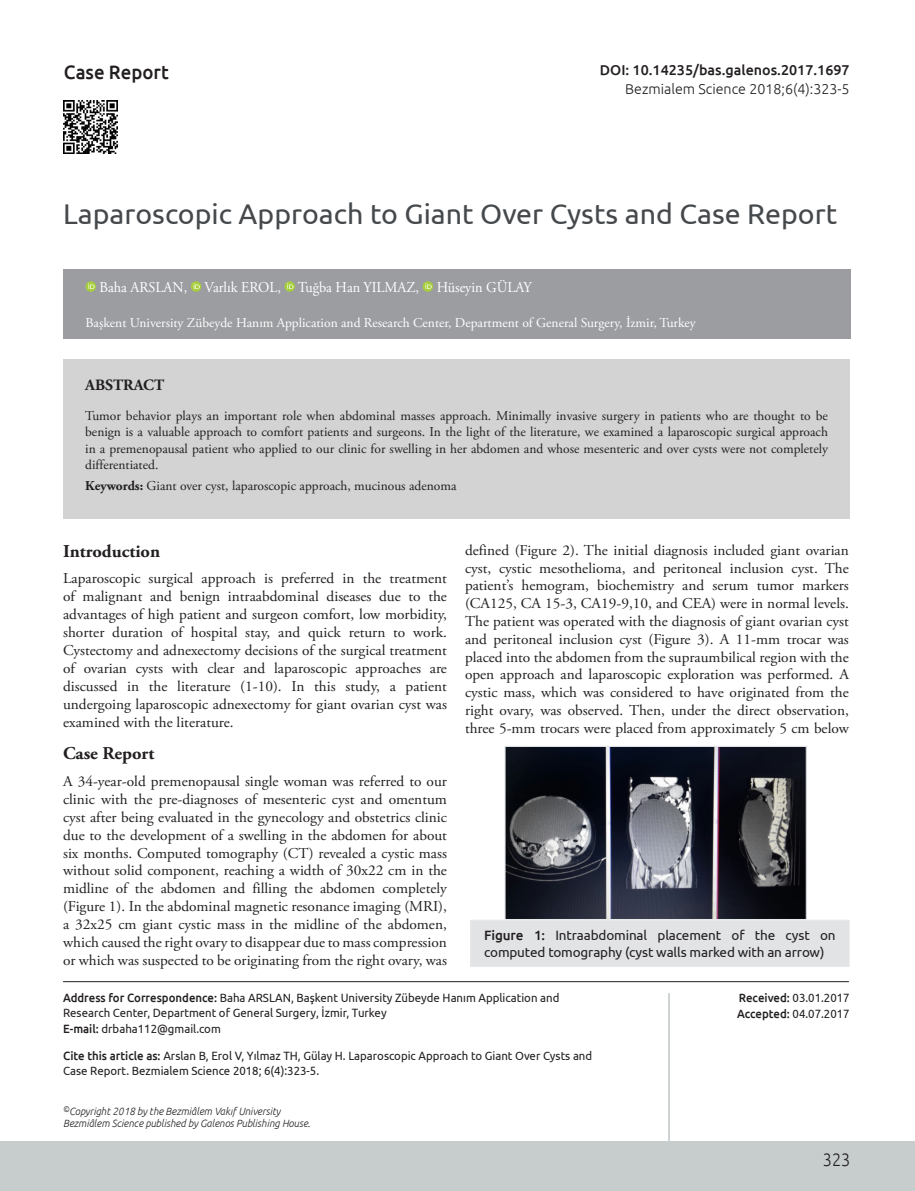
<style>
.page{position:relative;width:915px;height:1191px;background:#fff}
.page>*{position:absolute;margin:0;border:0;box-sizing:border-box;transform-origin:0 0}
.BASLIK{font:28.5px "Ubuntu";color:#45494c}
.t1{font:500 19.5px "Ubuntu";color:#231f20;scale:.95 1}
.YAZI_BASLIK{font:700 18px "Adobe Garamond Pro";color:#231f20}
.t2{font:300 18px "Ubuntu";color:#231f20;scale:.9 1}
.OZET{font:700 15.75px "Adobe Garamond Pro";color:#231f20}
.YAZI{font:15px/17.9px "Adobe Garamond Pro";color:#231f20;text-align:justify}
.YAZARLAR{font:15px "Adobe Garamond Pro";color:#fff;scale:.95 1}
.t3{font:500 14.25px "Ubuntu";color:#231f20}
.t4{font:300 14.25px "Ubuntu";color:#231f20}
.OZET-2{font:13.5px/16.5px "Adobe Garamond Pro";color:#231f20;text-align:justify}
.KURUM{font:13.5px "Adobe Garamond Pro";color:#fff}
.RESİM-ALTI{font:13.5px/16.5px "Ubuntu";letter-spacing:-.01em;color:#231f20}
.t5{font:12px/15px "Ubuntu";color:#231f20;scale:.95 1}
.t6{font:italic 300 10.5px/12px "Ubuntu";color:#231f20;scale:.95 1}
.s1{font-weight:700}
.s2{font-weight:500}
</style>
<div class="page">
<div style="left:0;top:1141px;width:914px;height:50px;background:#c7cccd"></div>
<hr style="left:63px;top:981px;width:785px;height:1px;background:#231f20">
<hr style="left:668px;top:993px;width:1px;height:148px;background:#c7cccd">
<img style="left:64px;top:100px;width:53px;height:54px">
<div style="left:63px;top:359px;width:786px;height:159px;background:#d2d3d2"></div>
<div style="left:63px;top:269px;width:787px;height:70px;background:#9b9da1"></div>
<div style="left:86px;top:281px;width:10px;height:11px;background:#a6ce3b;border-radius:50%"></div>
<svg style="left:88px;top:283px;width:6px;height:6px"></svg>
<div style="left:191px;top:281px;width:10px;height:11px;background:#a6ce3b;border-radius:50%"></div>
<svg style="left:193px;top:283px;width:7px;height:6px"></svg>
<svg style="left:284px;top:281px;width:11px;height:11px"></svg>
<svg style="left:287px;top:283px;width:6px;height:6px"></svg>
<svg style="left:422px;top:281px;width:11px;height:11px"></svg>
<svg style="left:425px;top:283px;width:6px;height:6px"></svg>
<img style="left:506px;top:748px;width:298px;height:170px">
<div style="left:504px;top:746px;width:302px;height:174px;border:1px solid #e6e7e9"></div>
<div style="left:470px;top:920px;width:378px;height:46px;background:#e1e3e4"></div>
<div style="left:470px;top:919px;width:379px;height:48px;border:1px solid #e6e7e9"></div>
<h2 class="t1" style="left:64px;top:60px;width:112px">Case Report</h2>
<p class="t3" style="left:599px;top:61px;width:251px">DOI: 10.14235/bas.galenos.2017.1697</p>
<p class="t4" style="left:625px;top:80px;width:226px">Bezmialem Science 2018;6(4):323-5</p>
<p class="BASLIK" style="left:63px;top:196px;width:775px">Laparoscopic Approach to Giant Over Cysts and Case Report</p>
<p class="YAZARLAR" style="left:100px;top:278px;width:456px">Baha ARSLAN, Varlık EROL, Tuğba Han YILMAZ, Hüseyin GÜLAY</p>
<p class="KURUM" style="left:86px;top:314px;width:611px">Başkent University Zübeyde Hanım Application and Research Center, Department of General Surgery, İzmir, Turkey</p>
<p class="OZET" style="left:85px;top:376px;width:80px">ABSTRACT</p>
<p class="OZET-2" style="left:85px;top:407px;width:744px">Tumor behavior plays an important role when abdominal masses approach. Minimally invasive surgery in patients who are thought to be benign is a valuable approach to comfort patients and surgeons. In the light of the literature, we examined a laparoscopic surgical approach in a premenopausal patient who applied to our clinic for swelling in her abdomen and whose mesenteric and over cysts were not completely differentiated.</p>
<p class="OZET-2" style="left:85px;top:478px;width:372px"><span class="s1">Keywords:</span> Giant over cyst, laparoscopic approach, mucinous adenoma</p>
<p class="YAZI_BASLIK" style="left:63px;top:541px;width:99px">Introduction</p>
<p class="YAZI" style="left:63px;top:570px;width:385px">Laparoscopic surgical approach is preferred in the treatment of malignant and benign intraabdominal diseases due to the advantages of high patient and surgeon comfort, low morbidity, shorter duration of hospital stay, and quick return to work.<br>Cystectomy and adnexectomy decisions of the surgical treatment of ovarian cysts with clear and laparoscopic approaches are discussed in the literature (1-10). In this study, a patient undergoing laparoscopic adnexectomy for giant ovarian cyst was examined with the literature.</p>
<p class="YAZI_BASLIK" style="left:63px;top:743px;width:93px">Case Report</p>
<p class="YAZI" style="left:63px;top:772px;width:385px">A 34-year-old premenopausal single woman was referred to our clinic with the pre-diagnoses of mesenteric cyst and omentum cyst after being evaluated in the gynecology and obstetrics clinic due to the development of a swelling in the abdomen for about six months. Computed tomography (CT) revealed a cystic mass without solid component, reaching a width of 30x22 cm in the midline of the abdomen and filling the abdomen completely (Figure 1). In the abdominal magnetic resonance imaging (MRI), a 32x25 cm giant cystic mass in the midline of the abdomen, which caused the right ovary to disappear due to mass compression or which was suspected to be originating from the right ovary, was</p>
<p class="YAZI" style="left:465px;top:541px;width:385px">defined (Figure 2). The initial diagnosis included giant ovarian cyst, cystic mesothelioma, and peritoneal inclusion cyst. The patient’s hemogram, biochemistry and serum tumor markers (CA125, CA 15-3, CA19-9,10, and CEA) were in normal levels.<br>The patient was operated with the diagnosis of giant ovarian cyst and peritoneal inclusion cyst (Figure 3). A 11-mm trocar was placed into the abdomen from the supraumbilical region with the open approach and laparoscopic exploration was performed. A cystic mass, which was considered to have originated from the right ovary, was observed. Then, under the direct observation, three 5-mm trocars were placed from approximately 5 cm below</p>
<p class="RESİM-ALTI" style="left:484px;top:927px;width:353px"><span class="s2">Figure 1:</span> Intraabdominal placement of the cyst on computed tomography (cyst walls marked with an arrow)</p>
<p class="t5" style="left:63px;top:990px;width:523px"><span class="s2">Address for Correspondence:</span> Baha ARSLAN, Başkent University Zübeyde Hanım Application and<br>Research Center, Department of General Surgery, İzmir, Turkey</p>
<p class="t5" style="left:63px;top:1021px;width:167px"><span class="s2">E-mail:</span> drbaha112@gmail.com</p>
<p class="t5" style="left:63px;top:1047px;width:558px"><span class="s2">Cite this article as:</span> Arslan B, Erol V, Yılmaz TH, Gülay H. Laparoscopic Approach to Giant Over Cysts and<br>Case Report. Bezmialem Science 2018; 6(4):323-5.</p>
<p class="t6" style="left:63px;top:1105px;width:262px"><sup>©</sup>Copyright 2018 by the Bezmiâlem Vakıf University<br>Bezmiâlem Science published by Galenos Publishing House.</p>
<p class="t5" style="left:738px;top:990px;width:118px"><span class="s2">Received:</span> 03.01.2017</p>
<p class="t5" style="left:737px;top:1006px;width:120px"><span class="s2">Accepted:</span> 04.07.2017</p>
<p class="t2" style="left:822px;top:1148px;width:32px">323</p>
</div>
